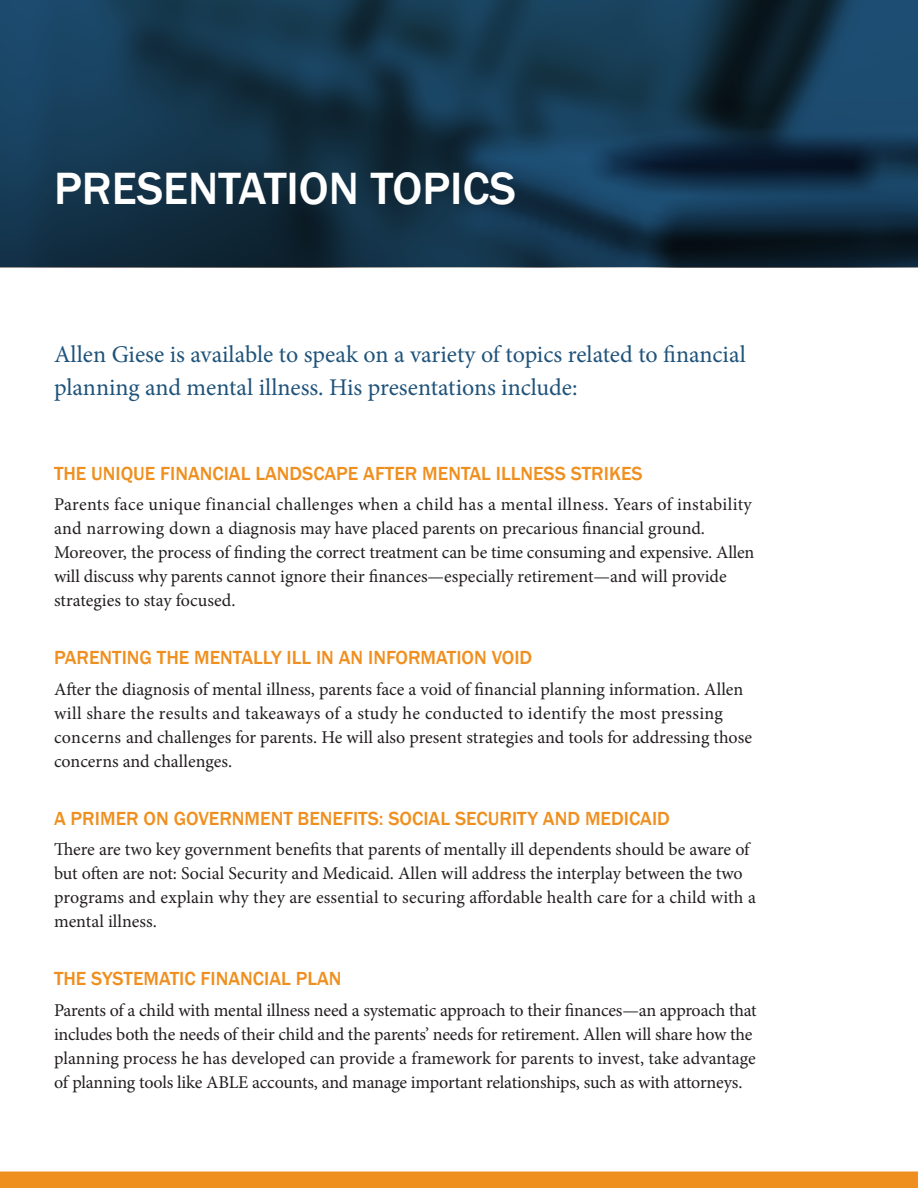
<style>
.page{position:relative;width:918px;height:1188px;background:#fff}
.page>*{position:absolute;margin:0;border:0;box-sizing:border-box;transform-origin:0 0}
.Body_Header_24_28{font:500 46.5px "Franklin Gothic";color:#fff}
.t1{font:24px/33px "Minion Pro";color:#1f537a}
.Body_Subhead_13_17{font:500 19.5px "Franklin Gothic";color:#ef8f1f}
.t2{font:18px/24px "Minion Pro";color:#231f20}
</style>
<div class="page">
<div style="left:0;top:1172px;width:918px;height:16px;background:#ef8f1f"></div>
<svg style="left:0;top:0;width:918px;height:267px;background:#13344b"></svg>
<p class="Body_Header_24_28" style="left:54px;top:160px;width:464px">PRESENTATION TOPICS</p>
<p class="t1" style="left:54px;top:338px;width:693px">Allen Giese is available to speak on a variety of topics related to financial planning and mental illness. His presentations include:</p>
<p class="Body_Subhead_13_17" style="left:54px;top:461px;width:590px">THE UNIQUE FINANCIAL LANDSCAPE AFTER MENTAL ILLNESS STRIKES</p>
<p class="t2" style="left:54px;top:493px;width:702px">Parents face unique financial challenges when a child has a mental illness. Years of instability and narrowing down a diagnosis may have placed parents on precarious financial ground.<br>Moreover, the process of finding the correct treatment can be time consuming and expensive. Allen will discuss why parents cannot ignore their finances—especially retirement—and will provide strategies to stay focused.</p>
<p class="Body_Subhead_13_17" style="left:54px;top:646px;width:480px">PARENTING THE MENTALLY ILL IN AN INFORMATION VOID</p>
<p class="t2" style="left:54px;top:677px;width:700px">After the diagnosis of mental illness, parents face a void of financial planning information. Allen will share the results and takeaways of a study he conducted to identify the most pressing concerns and challenges for parents. He will also present strategies and tools for addressing those concerns and challenges.</p>
<p class="Body_Subhead_13_17" style="left:54px;top:806px;width:617px">A PRIMER ON GOVERNMENT BENEFITS: SOCIAL SECURITY AND MEDICAID</p>
<p class="t2" style="left:54px;top:838px;width:703px">There are two key government benefits that parents of mentally ill dependents should be aware of but often are not: Social Security and Medicaid. Allen will address the interplay between the two programs and explain why they are essential to securing affordable health care for a child with a mental illness.</p>
<p class="Body_Subhead_13_17" style="left:54px;top:967px;width:289px">THE SYSTEMATIC FINANCIAL PLAN</p>
<p class="t2" style="left:54px;top:998px;width:704px">Parents of a child with mental illness need a systematic approach to their finances—an approach that includes both the needs of their child and the parents’ needs for retirement. Allen will share how the planning process he has developed can provide a framework for parents to invest, take advantage of planning tools like ABLE accounts, and manage important relationships, such as with attorneys.</p>
</div>
